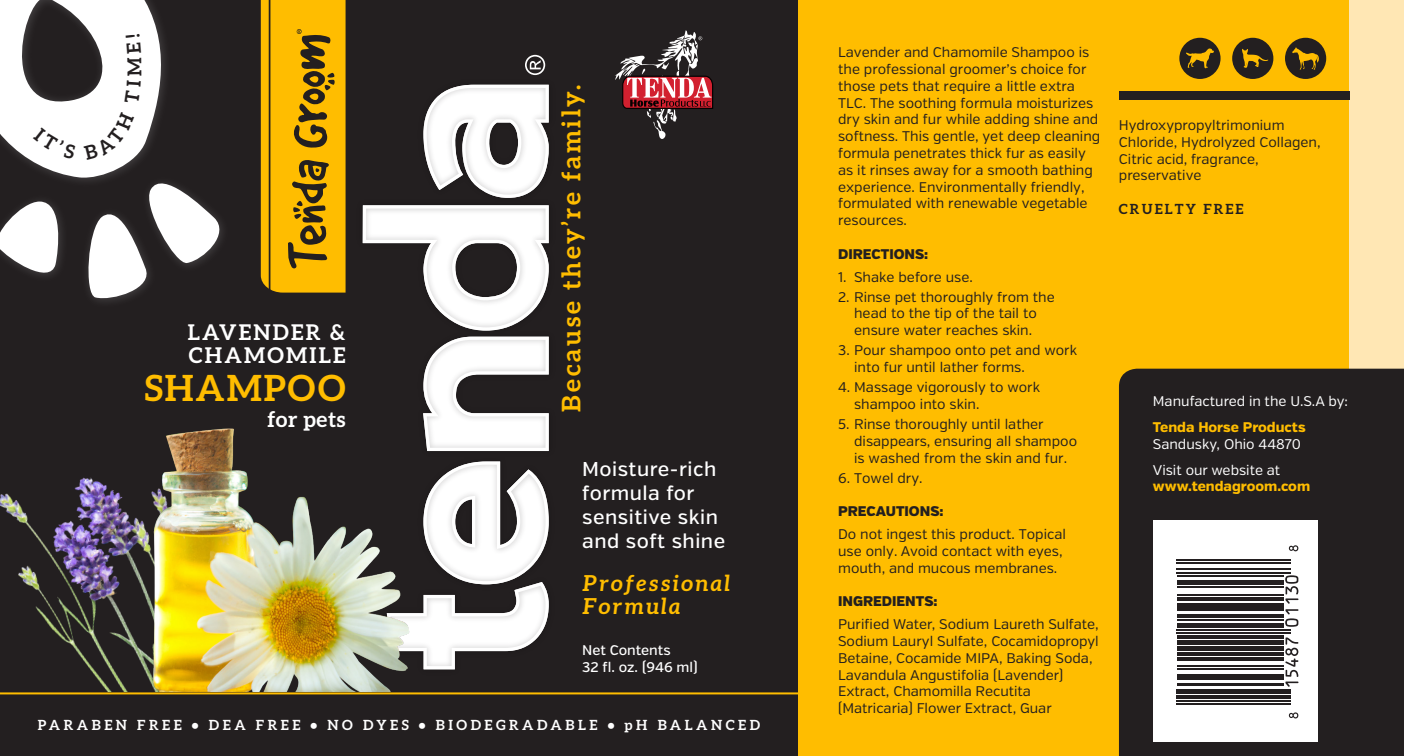
<style>
.page{position:relative;width:1404px;height:756px;background:#fff}
.page>*{position:absolute;margin:0;border:0;box-sizing:border-box;transform-origin:0 0}
.t1{font:700 36.2px "Aleo";letter-spacing:.05em;color:#ffbd00}
.t2{font:700 25.6px "Aleo";letter-spacing:.1em;color:#ffbd00}
.t3{font:italic 700 22px/23px "Aleo";letter-spacing:.1em;color:#ffbd00}
.t4{font:700 21.6px/23.4px "Aleo";letter-spacing:.1em;color:#fff}
.t5{font:500 20px/24px "Verb";letter-spacing:.025em;color:#fff}
.t6{font:14px/16.8px "Verb";color:#231f20}
.t7{font:800 14px/16.8px "Verb";color:#ffbd00}
.t8{font:700 14px "Aleo";letter-spacing:.25em;color:#fff}
.t9{font:900 14px "Verb";color:#231f20}
.t10{font:500 14px/16.8px "Verb";color:#fff}
.t11{font:14px "Verb";color:#fff}
.t12{font:700 14px "Aleo";letter-spacing:.15em;color:#231f20}
.s1{font-weight:400;color:#fff}
</style>
<div class="page">
<div style="left:798px;top:0;width:606px;height:756px;background:#ffbd00"></div>
<div style="left:1349px;top:0;width:55px;height:404px;background:#ffe7b4"></div>
<div style="left:1119px;top:369px;width:285px;height:387px;background:#231f20"></div>
<div style="left:0;top:0;width:798px;height:756px;background:#231f20"></div>
<svg style="left:525px;top:55px;width:20px;height:20px"></svg>
<svg style="left:419px;top:462px;width:130px;height:207px"></svg>
<svg style="left:423px;top:337px;width:126px;height:114px"></svg>
<svg style="left:423px;top:85px;width:126px;height:113px"></svg>
<svg style="left:363px;top:205px;width:186px;height:126px"></svg>
<svg style="left:263px;top:0;width:83px;height:293px;background:#d9a205"></svg>
<img style="left:0;top:477px;width:138px;height:215px">
<img style="left:138px;top:306px;width:281px;height:386px">
<svg style="left:615px;top:30px;width:98px;height:109px"></svg>
<div style="left:1153px;top:520px;width:164px;height:222px;background:#fff"></div>
<svg style="left:1177px;top:547px;width:122px;height:170px"></svg>
<svg style="left:1289px;top:712px;width:9px;height:7px"></svg>
<hr style="left:1177px;top:703px;width:114px;height:2px;background:#231f20">
<hr style="left:1177px;top:700px;width:114px;height:2px;background:#231f20">
<hr style="left:1177px;top:696px;width:114px;height:3px;background:#231f20">
<hr style="left:1177px;top:690px;width:114px;height:4px;background:#231f20">
<hr style="left:1177px;top:683px;width:106px;height:3px;background:#231f20">
<hr style="left:1177px;top:679px;width:106px;height:1px;background:#231f20">
<hr style="left:1177px;top:674px;width:106px;height:3px;background:#231f20">
<hr style="left:1177px;top:668px;width:106px;height:2px;background:#231f20">
<hr style="left:1177px;top:665px;width:106px;height:1px;background:#231f20">
<hr style="left:1177px;top:657px;width:106px;height:3px;background:#231f20">
<hr style="left:1177px;top:653px;width:106px;height:3px;background:#231f20">
<div style="left:1177px;top:646px;width:106px;height:5px;background:#231f20"></div>
<svg style="left:1285px;top:638px;width:13px;height:49px"></svg>
<div style="left:1177px;top:640px;width:106px;height:5px;background:#231f20"></div>
<hr style="left:1177px;top:636px;width:106px;height:3px;background:#231f20">
<hr style="left:1177px;top:633px;width:114px;height:1px;background:#231f20">
<hr style="left:1177px;top:630px;width:114px;height:1px;background:#231f20">
<div style="left:1177px;top:623px;width:106px;height:5px;background:#231f20"></div>
<hr style="left:1177px;top:619px;width:106px;height:1px;background:#231f20">
<hr style="left:1177px;top:614px;width:106px;height:3px;background:#231f20">
<hr style="left:1177px;top:608px;width:106px;height:3px;background:#231f20">
<hr style="left:1177px;top:603px;width:106px;height:3px;background:#231f20">
<hr style="left:1177px;top:597px;width:106px;height:3px;background:#231f20">
<hr style="left:1177px;top:594px;width:106px;height:2px;background:#231f20">
<hr style="left:1177px;top:586px;width:106px;height:2px;background:#231f20">
<svg style="left:1285px;top:575px;width:13px;height:52px"></svg>
<div style="left:1177px;top:580px;width:106px;height:5px;background:#231f20"></div>
<hr style="left:1177px;top:576px;width:106px;height:1px;background:#231f20">
<hr style="left:1177px;top:573px;width:114px;height:1px;background:#231f20">
<hr style="left:1177px;top:568px;width:114px;height:2px;background:#231f20">
<hr style="left:1177px;top:562px;width:114px;height:1px;background:#231f20">
<hr style="left:1177px;top:559px;width:114px;height:1px;background:#231f20">
<svg style="left:1289px;top:545px;width:9px;height:6px"></svg>
<hr style="left:0;top:692px;width:818px;height:2px;background:#ffbd00">
<svg style="left:1285px;top:38px;width:41px;height:41px"></svg>
<svg style="left:1179px;top:38px;width:42px;height:41px"></svg>
<svg style="left:1232px;top:38px;width:41px;height:41px"></svg>
<div style="left:1119px;top:91px;width:230px;height:9px;background:#231f20"></div>
<svg style="left:99px;top:0;width:164px;height:346px"></svg>
<svg style="left:0;top:0;width:231px;height:301px"></svg>
<p class="t4" style="left:188px;top:320px;width:159px">LAVENDER &amp;<br>CHAMOMILE</p>
<p class="t1" style="left:145px;top:367px;width:202px">SHAMPOO</p>
<p class="t4" style="left:267px;top:407px;width:80px">for pets</p>
<p class="t2" style="left:557px;top:412px;width:329px;rotate:-90deg">Because they’re family.</p>
<p class="t5" style="left:582px;top:458px;width:145px">Moisture-rich formula for sensitive skin and soft shine</p>
<p class="t3" style="left:582px;top:571px;width:149px">Professional<br>Formula</p>
<p class="t10" style="left:582px;top:642px;width:117px">Net Contents<br>32 fl. oz. (946 ml)</p>
<p class="t8" style="left:38px;top:716px;width:724px">PARABEN FREE • DEA FREE • NO DYES • BIODEGRADABLE • pH BALANCED</p>
<p class="t6" style="left:838px;top:44px;width:264px">Lavender and Chamomile Shampoo is the professional groomer’s choice for those pets that require a little extra TLC. The soothing formula moisturizes dry skin and fur while adding shine and softness. This gentle, yet deep cleaning formula penetrates thick fur as easily as it rinses away for a smooth bathing experience. Environmentally friendly, formulated with renewable vegetable resources.</p>
<p class="t9" style="left:838px;top:245px;width:92px">DIRECTIONS:</p>
<p class="t6" style="left:838px;top:269px;width:136px">1. Shake before use.</p>
<p class="t6" style="left:838px;top:289px;width:218px;text-align:center">2. Rinse pet thoroughly from the head to the tip of the tail to ensure water reaches skin.</p>
<p class="t6" style="left:854px;top:342px;width:224px;text-indent:-16px">3. Pour shampoo onto pet and work into fur until lather forms.</p>
<p class="t6" style="left:854px;top:379px;width:187px;text-indent:-16px">4. Massage vigorously to work shampoo into skin.</p>
<p class="t6" style="left:854px;top:416px;width:224px;text-indent:-16px">5. Rinse thoroughly until lather disappears, ensuring all shampoo is washed from the skin and fur.</p>
<p class="t6" style="left:838px;top:470px;width:86px">6. Towel dry.</p>
<p class="t9" style="left:838px;top:503px;width:107px">PRECAUTIONS:</p>
<p class="t6" style="left:838px;top:526px;width:229px">Do not ingest this product. Topical use only. Avoid contact with eyes, mouth, and mucous membranes.</p>
<p class="t9" style="left:838px;top:593px;width:101px">INGREDIENTS:</p>
<p class="t6" style="left:838px;top:616px;width:262px">Purified Water, Sodium Laureth Sulfate, Sodium Lauryl Sulfate, Cocamidopropyl Betaine, Cocamide MIPA, Baking Soda, Lavandula Angustifolia (Lavender)<br>Extract, Chamomilla Recutita (Matricaria) Flower Extract, Guar</p>
<p class="t6" style="left:1119px;top:117px;width:203px">Hydroxypropyltrimonium<br>Chloride, Hydrolyzed Collagen,<br>Citric acid, fragrance, preservative</p>
<p class="t12" style="left:1119px;top:201px;width:126px">CRUELTY FREE</p>
<p class="t11" style="left:1153px;top:393px;width:197px">Manufactured in the U.S.A by:</p>
<p class="t7" style="left:1153px;top:419px;width:154px">Tenda Horse Products<br><span class="s1">Sandusky, Ohio 44870</span></p>
<p class="t7" style="left:1153px;top:462px;width:159px"><span class="s1">Visit our website at </span>www.tendagroom.com</p>
</div>
